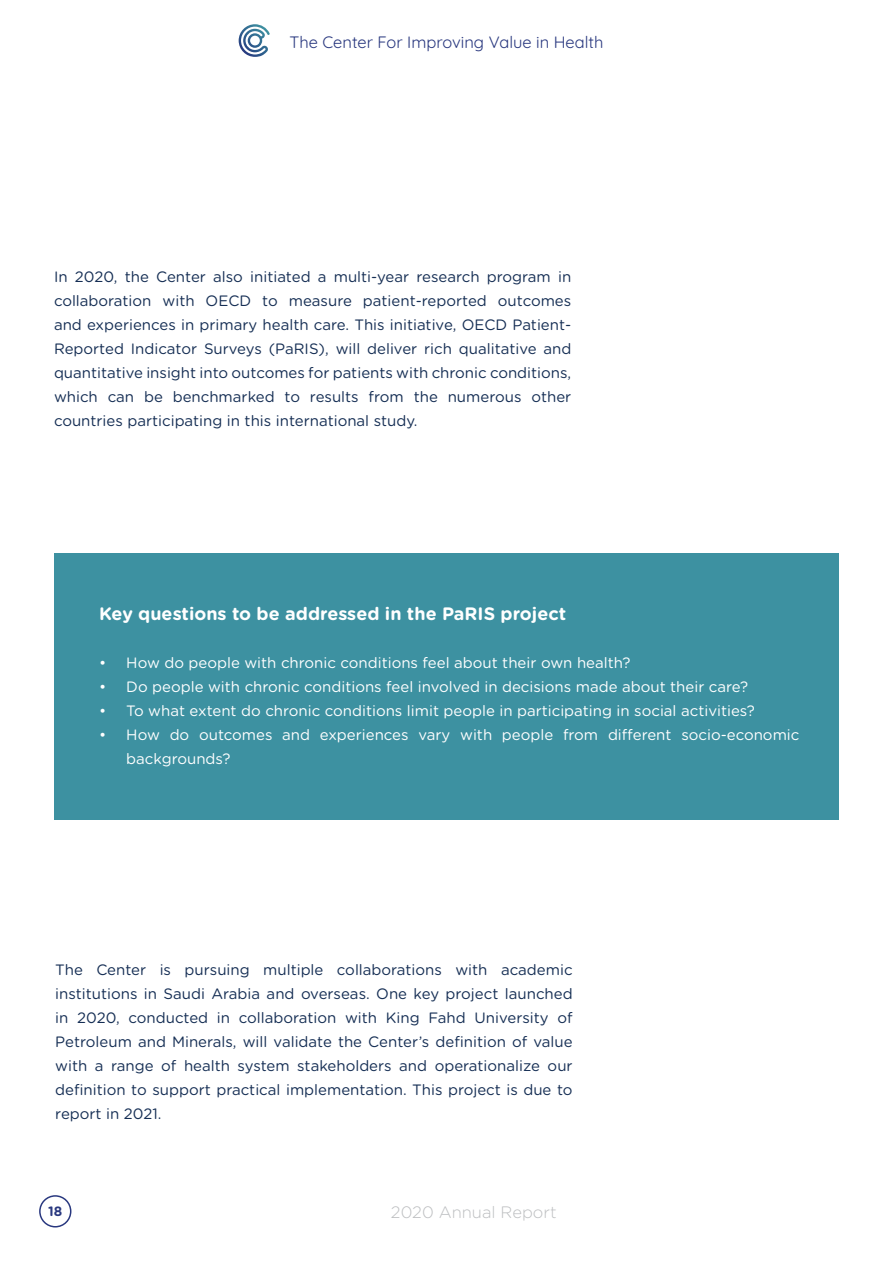
<style>
.page{position:relative;width:893px;height:1263px;background:#fff}
.page>*{position:absolute;margin:0;border:0;box-sizing:border-box;transform-origin:0 0}
.t1{font:700 18px "Gotham Rounded";color:#fff}
.t2{font:16.5px "Quicksand";color:#29387f}
.t3{font:300 16.5px "Gotham Rounded";color:#bcbec0}
.t4{font:15px/24px "Gotham Rounded";color:#152e54;text-align:justify}
.t5{font:15px/24px "Gotham Rounded";color:#fff}
.t6{font:700 13.5px "Gotham Rounded";color:#29387f}
</style>
<div class="page">
<svg style="left:239px;top:24px;width:31px;height:33px"></svg>
<div style="left:39px;top:1195px;width:32px;height:32px;border:2px solid #29387f;border-radius:50%"></div>
<div style="left:54px;top:553px;width:785px;height:267px;background:#3d91a1"></div>
<p class="t2" style="left:289px;top:30px;width:315px">The Center For Improving Value in Health</p>
<p class="t4" style="left:54px;top:264px;width:519px">In 2020, the Center also initiated a multi-year research program in collaboration with OECD to measure patient-reported outcomes and experiences in primary health care. This initiative, OECD Patient-Reported Indicator Surveys (PaRIS), will deliver rich qualitative and quantitative insight into outcomes for patients with chronic conditions, which can be benchmarked to results from the numerous other countries participating in this international study.</p>
<p class="t1" style="left:99px;top:600px;width:468px">Key questions to be addressed in the PaRIS project</p>
<p class="t5" style="left:99px;top:650px;width:533px">• How do people with chronic conditions feel about their own health?</p>
<p class="t5" style="left:99px;top:674px;width:650px">• Do people with chronic conditions feel involved in decisions made about their care?</p>
<p class="t5" style="left:99px;top:698px;width:657px">• To what extent do chronic conditions limit people in participating in social activities?</p>
<p class="t5" style="left:126px;top:722px;width:675px;text-indent:-27px">• How do outcomes and experiences vary with people from different socio-economic backgrounds?</p>
<p class="t4" style="left:55px;top:957px;width:519px">The Center is pursuing multiple collaborations with academic institutions in Saudi Arabia and overseas. One key project launched in 2020, conducted in collaboration with King Fahd University of Petroleum and Minerals, will validate the Center’s definition of value with a range of health system stakeholders and operationalize our definition to support practical implementation. This project is due to report in 2021.</p>
<p class="t6" style="left:48px;top:1201px;width:16px">18</p>
<p class="t3" style="left:391px;top:1201px;width:167px">2020 Annual Report</p>
</div>
